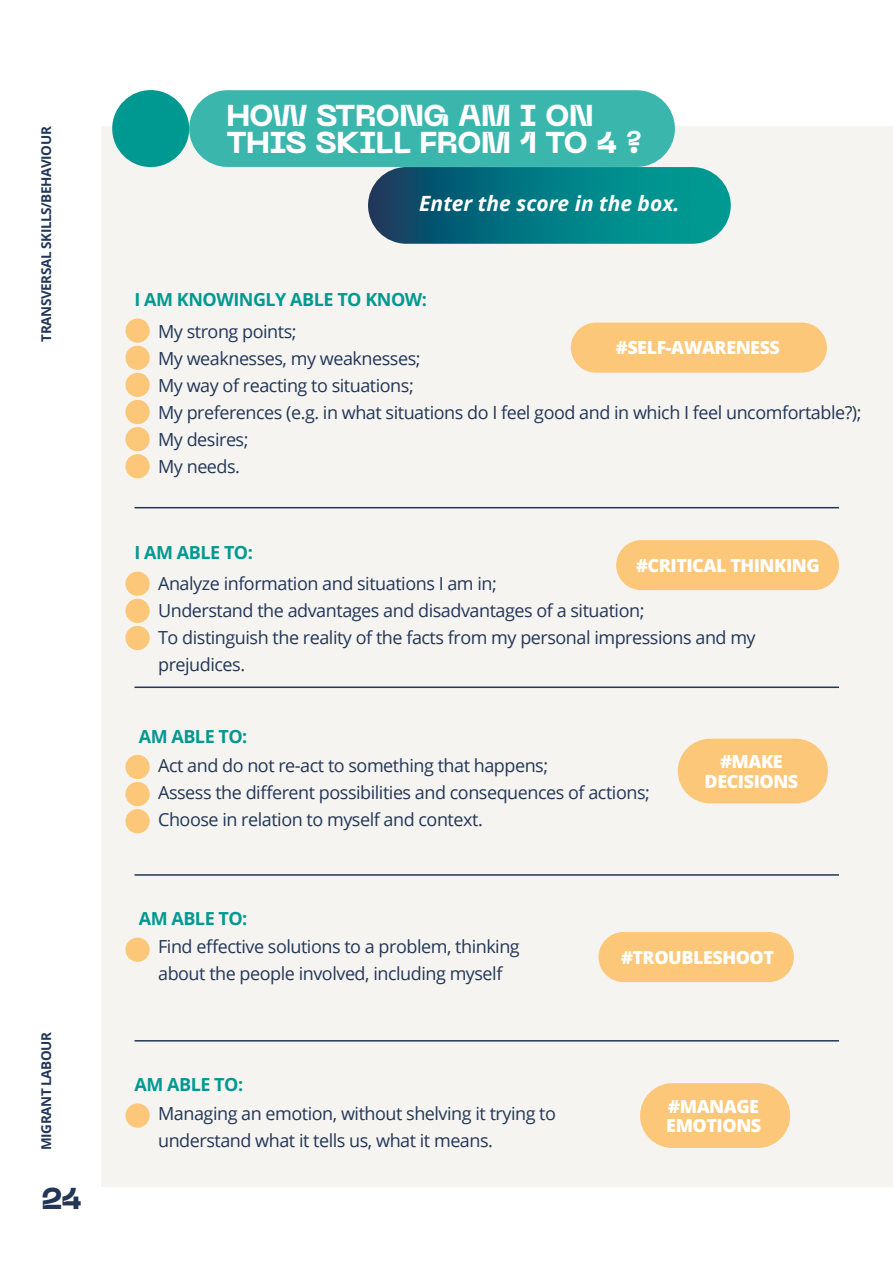
<style>
.page{position:relative;width:893px;height:1263px;background:#fff}
.page>*{position:absolute;margin:0;border:0;box-sizing:border-box;transform-origin:0 0}
.t1{font:800 30px/27px "Neue Machina";letter-spacing:-.02em;color:#fff}
.t2{font:800 30px "Neue Machina";color:#223658}
.t3{font:italic 700 21px "Open Sans";color:#fff}
.t4{font:18px/27px "Open Sans";letter-spacing:-.025em;color:#223658}
.t5{font:800 18px/19.5px "Open Sans";letter-spacing:-.025em;color:#fff;text-align:center}
.t6{font:700 18px "Open Sans";letter-spacing:-.025em;color:#009991}
.t7{font:700 13.5px "Open Sans";letter-spacing:-.03em;color:#223658}
</style>
<div class="page">
<div style="left:101px;top:127px;width:792px;height:1060px;background:#f6f4f0"></div>
<div style="left:189px;top:90px;width:486px;height:77px;background:#3ab6ad;border-radius:38px"></div>
<svg style="left:368px;top:167px;width:363px;height:77px;background:#047781"></svg>
<div style="left:112px;top:90px;width:77px;height:77px;background:#009991;border-radius:50%"></div>
<div style="left:125px;top:318px;width:25px;height:25px;background:#fcc779;border-radius:50%"></div>
<div style="left:125px;top:572px;width:25px;height:24px;background:#fcc779;border-radius:50%"></div>
<div style="left:125px;top:755px;width:25px;height:24px;background:#fcc779;border-radius:50%"></div>
<div style="left:125px;top:937px;width:25px;height:25px;background:#fcc779;border-radius:50%"></div>
<div style="left:125px;top:1103px;width:25px;height:25px;background:#fcc779;border-radius:50%"></div>
<div style="left:125px;top:346px;width:25px;height:24px;background:#fcc779;border-radius:50%"></div>
<div style="left:125px;top:599px;width:25px;height:24px;background:#fcc779;border-radius:50%"></div>
<div style="left:125px;top:782px;width:25px;height:24px;background:#fcc779;border-radius:50%"></div>
<div style="left:125px;top:454px;width:25px;height:24px;background:#fcc779;border-radius:50%"></div>
<div style="left:125px;top:427px;width:25px;height:24px;background:#fcc779;border-radius:50%"></div>
<div style="left:125px;top:400px;width:25px;height:24px;background:#fcc779;border-radius:50%"></div>
<div style="left:125px;top:373px;width:25px;height:24px;background:#fcc779;border-radius:50%"></div>
<div style="left:125px;top:626px;width:25px;height:24px;background:#fcc779;border-radius:50%"></div>
<div style="left:125px;top:809px;width:25px;height:24px;background:#fcc779;border-radius:50%"></div>
<div style="left:616px;top:540px;width:223px;height:50px;background:#fcc779;border-radius:25px"></div>
<div style="left:678px;top:739px;width:150px;height:64px;background:#fcc779;border-radius:32px"></div>
<div style="left:640px;top:1083px;width:150px;height:65px;background:#fcc779;border-radius:32px"></div>
<div style="left:598px;top:932px;width:196px;height:50px;background:#fcc779;border-radius:25px"></div>
<div style="left:571px;top:323px;width:256px;height:50px;background:#fcc779;border-radius:25px"></div>
<hr style="left:135px;top:507px;width:704px;height:1px;background:#223658">
<hr style="left:135px;top:686px;width:704px;height:2px;background:#223658">
<hr style="left:135px;top:874px;width:704px;height:2px;background:#223658">
<hr style="left:135px;top:1040px;width:704px;height:1px;background:#223658">
<p class="t7" style="left:37px;top:342px;width:217px;rotate:-90deg">TRANSVERSAL SKILLS/BEHAVIOUR</p>
<p class="t7" style="left:37px;top:1150px;width:120px;rotate:-90deg">MIGRANT LABOUR</p>
<h1 class="t2" style="left:41px;top:1179px;width:42px">24</h1>
<h1 class="t1" style="left:226px;top:103px;width:417px">HOW STRONG AM I ON<br>THIS SKILL FROM 1 TO 4 ?</h1>
<p class="t3" style="left:419px;top:188px;width:262px">Enter the score in the box.</p>
<p class="t6" style="left:135px;top:287px;width:294px">I AM KNOWINGLY ABLE TO KNOW:</p>
<p class="t4" style="left:158px;top:317px;width:705px">My strong points;<br>My weaknesses, my weaknesses;<br>My way of reacting to situations;<br>My preferences (e.g. in what situations do I feel good and in which I feel uncomfortable?);<br>My desires;<br>My needs.</p>
<p class="t5" style="left:616px;top:337px;width:166px">#SELF-AWARENESS</p>
<p class="t6" style="left:135px;top:540px;width:120px">I AM ABLE TO:</p>
<p class="t5" style="left:636px;top:555px;width:185px">#CRITICAL THINKING</p>
<p class="t4" style="left:158px;top:569px;width:599px">Analyze information and situations I am in;<br>Understand the advantages and disadvantages of a situation;<br>To distinguish the reality of the facts from my personal impressions and my prejudices.</p>
<p class="t6" style="left:139px;top:724px;width:110px">AM ABLE TO:</p>
<p class="t4" style="left:158px;top:751px;width:493px">Act and do not re-act to something that happens;<br>Assess the different possibilities and consequences of actions;<br>Choose in relation to myself and context.</p>
<p class="t6" style="left:139px;top:906px;width:110px">AM ABLE TO:</p>
<p class="t5" style="left:705px;top:751px;width:95px">#MAKE<br>DECISIONS</p>
<p class="t4" style="left:158px;top:933px;width:363px">Find effective solutions to a problem, thinking about the people involved, including myself</p>
<p class="t6" style="left:135px;top:1072px;width:110px">AM ABLE TO:</p>
<p class="t4" style="left:158px;top:1100px;width:399px">Managing an emotion, without shelving it trying to understand what it tells us, what it means.</p>
<p class="t5" style="left:621px;top:947px;width:155px">#TROUBLESHOOT</p>
<p class="t5" style="left:666px;top:1096px;width:97px;text-align:left">#MANAGE<br>EMOTIONS</p>
</div>
